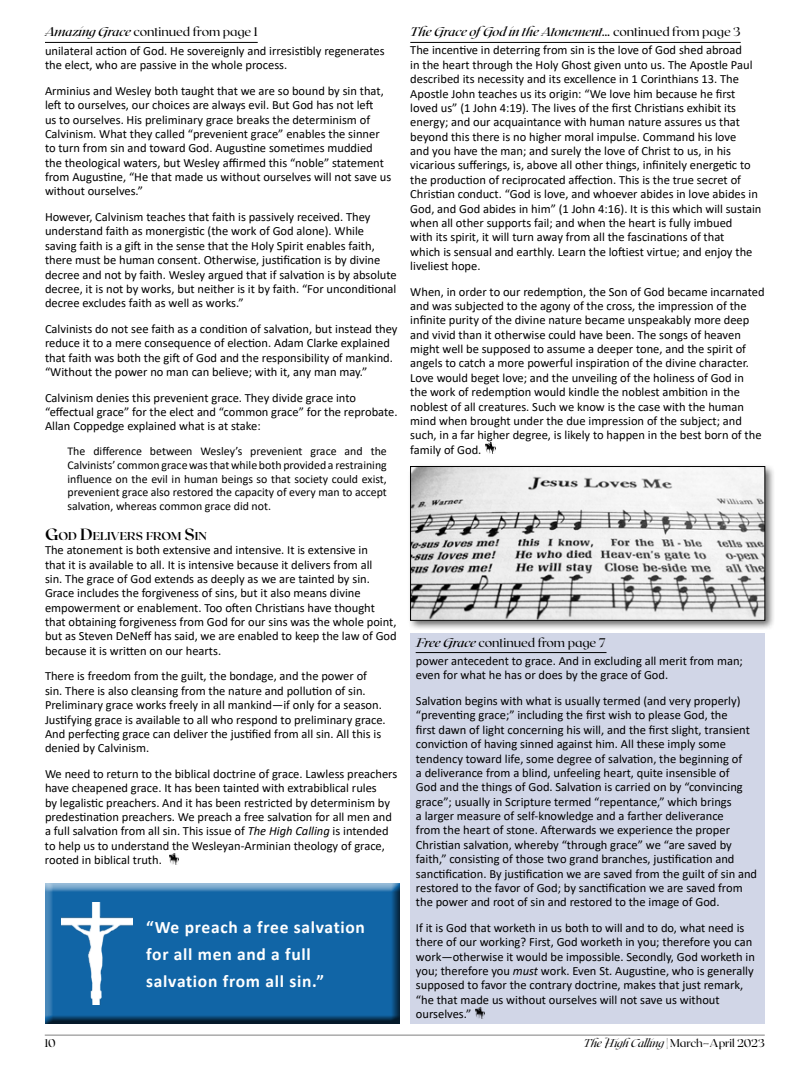
<style>
.page{position:relative;width:810px;height:1080px;background:#fff}
.page>*{position:absolute;margin:0;border:0;box-sizing:border-box;transform-origin:0 0}
.t1{font:700 17.5px/27.5px "Calibri";letter-spacing:.04em;color:#fff}
.t2{font:12.5px/14.4px "Calibri";color:#000}
.t3{font:12.5px "Roxborough CF";letter-spacing:-.005em;color:#000}
.t4{font:italic 500 12.5px "Roxborough CF";color:#000}
.t5{font:11.88px/13.6px "Calibri";color:#000;text-align:justify}
.t6{font:700 11.38px "Roxborough CF";color:#000}
.t7{font:11.25px "Roxborough CF";letter-spacing:-.01em;color:#000}
.s1{font-weight:500;font-style:italic}
.s2{font-weight:400;font-style:normal}
.s3{font-size:16.25px}
.s4{font-style:italic}
.s5{font-weight:300;font-style:italic}
</style>
<div class="page">
<hr style="left:45px;top:1035px;width:720px;height:1px;background:#807f80">
<div style="left:410px;top:633px;width:355px;height:391px;background:#d1d6e7"></div>
<svg style="left:476px;top:1007px;width:9px;height:11px"></svg>
<svg style="left:486px;top:443px;width:9px;height:11px"></svg>
<svg style="left:169px;top:853px;width:9px;height:11px"></svg>
<hr style="left:416px;top:652px;width:191px;height:1px;background:#000">
<hr style="left:410px;top:42px;width:331px;height:1px;background:#000">
<hr style="left:45px;top:42px;width:213px;height:1px;background:#000">
<div style="left:408px;top:463px;width:368px;height:168px;background:#000;opacity:.6"></div>
<img style="left:412px;top:468px;width:351px;height:151px">
<div style="left:410px;top:466px;width:355px;height:155px;border:1px solid #000"></div>
<div style="left:43px;top:883px;width:357px;height:141px;background:#000;opacity:.75"></div>
<img style="left:62px;top:903px;width:71px;height:101px">
<p class="t3" style="left:45px;top:24px;width:214px"><span class="s1">Amazing Grace</span> continued from page 1</p>
<p class="t4" style="left:410px;top:23px;width:332px">The Grace ofGod in the Atonement... <span class="s2">continued from page 3</span></p>
<p class="t2" style="left:45px;top:43px;width:341px">unilateral action of God. He sovereignly and irresistibly regenerates the elect, who are passive in the whole process.</p>
<p class="t2" style="left:45px;top:83px;width:348px">Arminius and Wesley both taught that we are so bound by sin that, left to ourselves, our choices are always evil. But God has not left<br>us to ourselves. His preliminary grace breaks the determinism of Calvinism. What they called “prevenient grace” enables the sinner to turn from sin and toward God. Augustine sometimes muddied the theological waters, but Wesley affirmed this “noble” statement from Augustine, “He that made us without ourselves will not save us without ourselves.”</p>
<p class="t2" style="left:45px;top:209px;width:353px">However, Calvinism teaches that faith is passively received. They understand faith as monergistic (the work of God alone). While saving faith is a gift in the sense that the Holy Spirit enables faith, there must be human consent. Otherwise, justification is by divine decree and not by faith. Wesley argued that if salvation is by absolute decree, it is not by works, but neither is it by faith. “For unconditional decree excludes faith as well as works.”</p>
<p class="t2" style="left:45px;top:321px;width:354px">Calvinists do not see faith as a condition of salvation, but instead they reduce it to a mere consequence of election. Adam Clarke explained that faith was both the gift of God and the responsibility of mankind. “Without the power no man can believe; with it, any man may.”</p>
<p class="t2" style="left:45px;top:390px;width:354px">Calvinism denies this prevenient grace. They divide grace into “effectual grace” for the elect and “common grace” for the reprobate.<br>Allan Coppedge explained what is at stake:</p>
<p class="t5" style="left:68px;top:444px;width:321px">The difference between Wesley’s prevenient grace and the Calvinists’ common grace was that while both provided a restraining influence on the evil in human beings so that society could exist, prevenient grace also restored the capacity of every man to accept salvation, whereas common grace did not.</p>
<p class="t6" style="left:45px;top:528px;width:163px"><span class="s3">G</span>OD <span class="s3">D</span>ELIVERS FROM <span class="s3">S</span>IN</p>
<p class="t2" style="left:45px;top:543px;width:353px">The atonement is both extensive and intensive. It is extensive in<br>that it is available to all. It is intensive because it delivers from all<br>sin. The grace of God extends as deeply as we are tainted by sin.<br>Grace includes the forgiveness of sins, but it also means divine empowerment or enablement. Too often Christians have thought that obtaining forgiveness from God for our sins was the whole point, but as Steven DeNeff has said, we are enabled to keep the law of God because it is written on our hearts.</p>
<p class="t2" style="left:45px;top:669px;width:342px">There is freedom from the guilt, the bondage, and the power of sin. There is also cleansing from the nature and pollution of sin.<br>Preliminary grace works freely in all mankind—if only for a season.<br>Justifying grace is available to all who respond to preliminary grace.<br>And perfecting grace can deliver the justified from all sin. All this is denied by Calvinism.</p>
<p class="t2" style="left:45px;top:766px;width:354px">We need to return to the biblical doctrine of grace. Lawless preachers have cheapened grace. It has been tainted with extrabiblical rules<br>by legalistic preachers. And it has been restricted by determinism by predestination preachers. We preach a free salvation for all men and a full salvation from all sin. This issue of <span class="s4">The High Calling</span> is intended to help us to understand the Wesleyan-Arminian theology of grace, rooted in biblical truth.</p>
<h1 class="t1" style="left:146px;top:913px;width:220px">“We preach a free salvation for all men and a full salvation from all sin.”</h1>
<p class="t2" style="left:410px;top:43px;width:353px">The incentive in deterring from sin is the love of God shed abroad<br>in the heart through the Holy Ghost given unto us. The Apostle Paul described its necessity and its excellence in 1 Corinthians 13. The Apostle John teaches us its origin: “We love him because he first loved us” (1 John 4:19). The lives of the first Christians exhibit its energy; and our acquaintance with human nature assures us that beyond this there is no higher moral impulse. Command his love<br>and you have the man; and surely the love of Christ to us, in his vicarious sufferings, is, above all other things, infinitely energetic to the production of reciprocated affection. This is the true secret of Christian conduct. “God is love, and whoever abides in love abides in God, and God abides in him” (1 John 4:16). It is this which will sustain when all other supports fail; and when the heart is fully imbued<br>with its spirit, it will turn away from all the fascinations of that<br>which is sensual and earthly. Learn the loftiest virtue; and enjoy the liveliest hope.</p>
<p class="t2" style="left:410px;top:284px;width:356px">When, in order to our redemption, the Son of God became incarnated and was subjected to the agony of the cross, the impression of the infinite purity of the divine nature became unspeakably more deep and vivid than it otherwise could have been. The songs of heaven might well be supposed to assume a deeper tone, and the spirit of angels to catch a more powerful inspiration of the divine character.<br>Love would beget love; and the unveiling of the holiness of God in<br>the work of redemption would kindle the noblest ambition in the noblest of all creatures. Such we know is the case with the human mind when brought under the due impression of the subject; and such, in a far higher degree, is likely to happen in the best born of the family of God.</p>
<p class="t3" style="left:416px;top:634px;width:191px"><span class="s1">Free Grace</span> continued from page 7</p>
<p class="t2" style="left:416px;top:653px;width:329px">power antecedent to grace. And in excluding all merit from man; even for what he has or does by the grace of God.</p>
<p class="t2" style="left:416px;top:693px;width:343px">Salvation begins with what is usually termed (and very properly) “preventing grace;” including the first wish to please God, the<br>first dawn of light concerning his will, and the first slight, transient conviction of having sinned against him. All these imply some tendency toward life, some degree of salvation, the beginning of<br>a deliverance from a blind, unfeeling heart, quite insensible of<br>God and the things of God. Salvation is carried on by “convincing grace”; usually in Scripture termed “repentance,” which brings<br>a larger measure of self-knowledge and a farther deliverance<br>from the heart of stone. Afterwards we experience the proper Christian salvation, whereby “through grace” we “are saved by faith,” consisting of those two grand branches, justification and sanctification. By justification we are saved from the guilt of sin and restored to the favor of God; by sanctification we are saved from the power and root of sin and restored to the image of God.</p>
<p class="t2" style="left:416px;top:920px;width:341px">If it is God that worketh in us both to will and to do, what need is there of our working? First, God worketh in you; therefore you can work—otherwise it would be impossible. Secondly, God worketh in you; therefore you <span class="s4">must</span> work. Even St. Augustine, who is generally supposed to favor the contrary doctrine, makes that just remark, “he that made us without ourselves will not save us without ourselves.”</p>
<p class="t7" style="left:45px;top:1035px;width:13px">10</p>
<p class="t7" style="left:583px;top:1035px;width:183px"><span class="s5">The High Calling</span> | March–April 2023</p>
</div>
